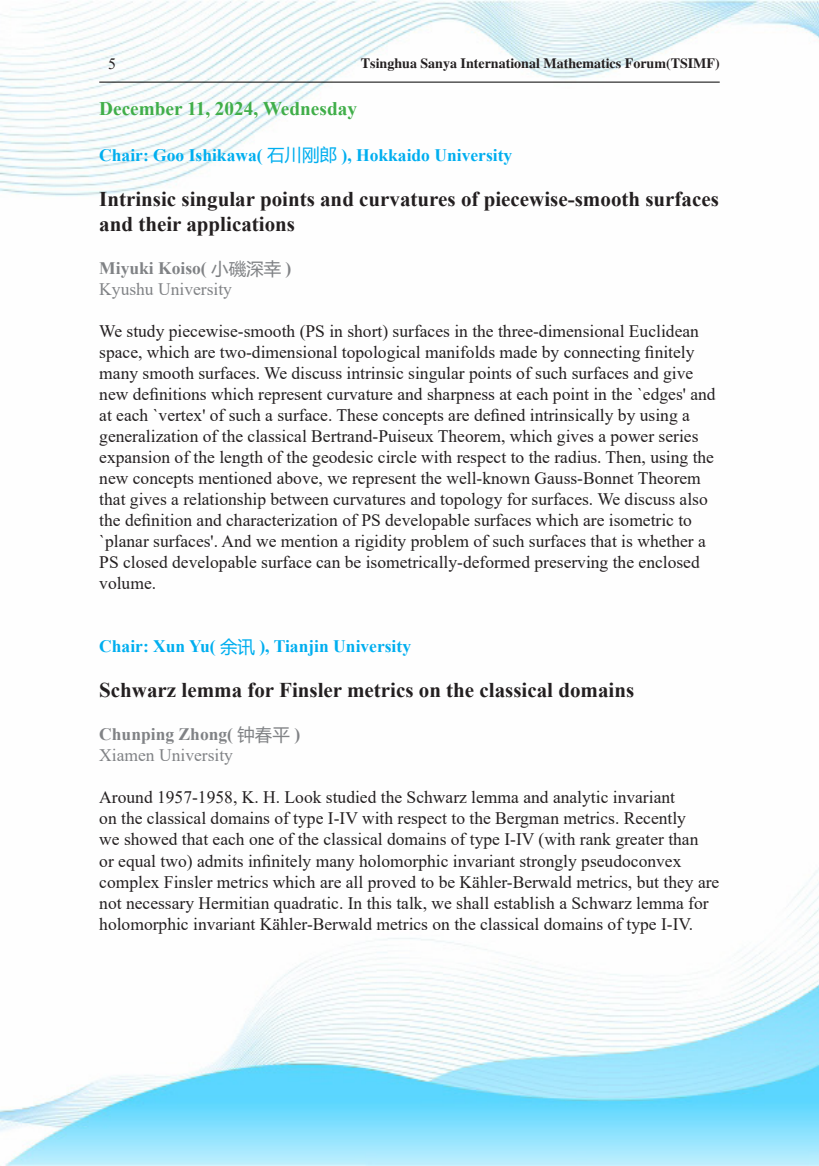
<style>
.page{position:relative;width:819px;height:1166px;background:#fff}
.page>*{position:absolute;margin:0;border:0;box-sizing:border-box;transform-origin:0 0}
.报告题目{font:700 21px/25.2px "Times New Roman";color:#231f20}
.摘要时间{font:700 19.25px "Times New Roman";color:#40ae49}
.报告人内容{font:17.5px/21px "Times New Roman";color:#231f20}
.Chair-格式{font:700 17.5px "Times New Roman";color:#00aeef}
.报告人姓名{font:700 17.5px "Times New Roman";color:#808285}
.报告人单位名称{font:17.5px "Times New Roman";color:#808285}
.t1{font:15.75px "Times New Roman";color:#231f20}
.t2{font:14px "CT Hu Po SF";color:#231f20}
.s1{font-family:"Microsoft Ya Hei UI";font-weight:400}
</style>
<div class="page">
<img style="left:0;top:0;width:819px;height:1166px">
<hr style="left:99px;top:82px;width:620px;height:1px;background:#000">
<p class="t1" style="left:108px;top:53px;width:9px">5</p>
<p class="t2" style="left:361px;top:56px;width:360px">Tsinghua Sanya International Mathematics Forum(TSIMF)</p>
<p class="摘要时间" style="left:99px;top:95px;width:259px">December 11, 2024, Wednesday</p>
<p class="Chair-格式" style="left:99px;top:142px;width:414px">Chair: Goo Ishikawa( <span class="s1">石川刚郎</span> ), Hokkaido University</p>
<p class="报告题目" style="left:99px;top:185px;width:621px">Intrinsic singular points and curvatures of piecewise-smooth surfaces and their applications</p>
<p class="报告人姓名" style="left:99px;top:256px;width:194px">Miyuki Koiso( <span class="s1">小磯深幸</span> )</p>
<p class="报告人单位名称" style="left:99px;top:277px;width:134px">Kyushu University</p>
<p class="报告人内容" style="left:99px;top:320px;width:618px">We study piecewise-smooth (PS in short) surfaces in the three-dimensional Euclidean space, which are two-dimensional topological manifolds made by connecting finitely many smooth surfaces. We discuss intrinsic singular points of such surfaces and give new definitions which represent curvature and sharpness at each point in the `edges' and at each `vertex' of such a surface. These concepts are defined intrinsically by using a generalization of the classical Bertrand-Puiseux Theorem, which gives a power series expansion of the length of the geodesic circle with respect to the radius. Then, using the new concepts mentioned above, we represent the well-known Gauss-Bonnet Theorem that gives a relationship between curvatures and topology for surfaces. We discuss also the definition and characterization of PS developable surfaces which are isometric to `planar surfaces'. And we mention a rigidity problem of such surfaces that is whether a PS closed developable surface can be isometrically-deformed preserving the enclosed volume.</p>
<p class="Chair-格式" style="left:99px;top:634px;width:313px">Chair: Xun Yu( <span class="s1">余讯</span> ), Tianjin University</p>
<p class="报告题目" style="left:99px;top:677px;width:536px">Schwarz lemma for Finsler metrics on the classical domains</p>
<p class="报告人姓名" style="left:99px;top:722px;width:202px">Chunping Zhong( <span class="s1">钟春平</span> )</p>
<p class="报告人单位名称" style="left:99px;top:743px;width:135px">Xiamen University</p>
<p class="报告人内容" style="left:99px;top:786px;width:621px">Around 1957-1958, K. H. Look studied the Schwarz lemma and analytic invariant<br>on the classical domains of type I-IV with respect to the Bergman metrics. Recently<br>we showed that each one of the classical domains of type I-IV (with rank greater than<br>or equal two) admits infinitely many holomorphic invariant strongly pseudoconvex complex Finsler metrics which are all proved to be Kähler-Berwald metrics, but they are not necessary Hermitian quadratic. In this talk, we shall establish a Schwarz lemma for holomorphic invariant Kähler-Berwald metrics on the classical domains of type I-IV.</p>
</div>
